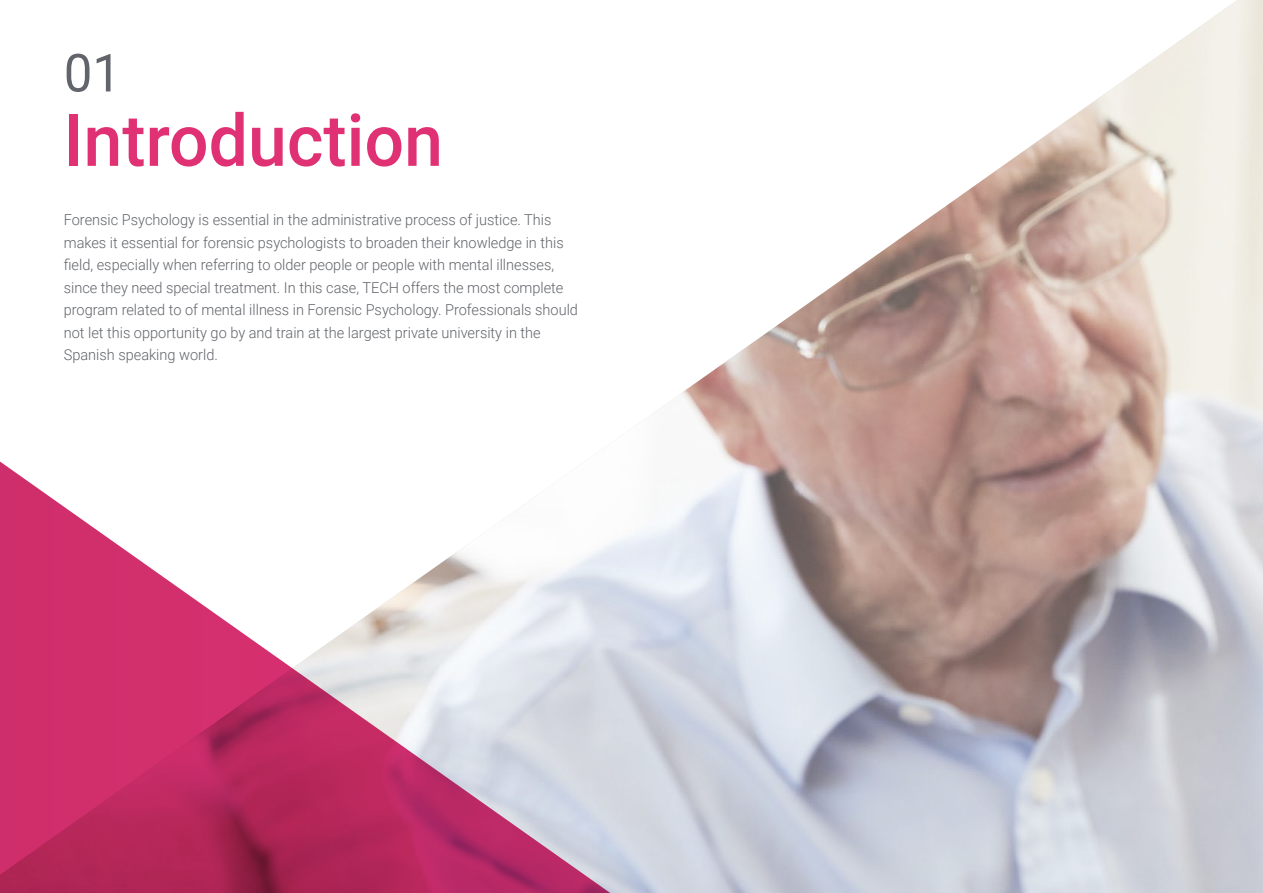
<style>
.page{position:relative;width:1263px;height:893px;background:#fff}
.page>*{position:absolute;margin:0;border:0;box-sizing:border-box;transform-origin:0 0}
.t1{font:500 72px "Roboto";color:#df3174}
.t2{font:52.5px "Roboto";color:#61646a}
.t3{font:300 15px/22.5px "Roboto";color:#61646a}
</style>
<div class="page">
<img style="left:640px;top:0;width:623px;height:893px">
<svg style="left:0;top:461px;width:640px;height:432px"></svg>
<h2 class="t2" style="left:64px;top:36px;width:59px">01</h2>
<h1 class="t1" style="left:64px;top:90px;width:381px">Introduction</h1>
<p class="t3" style="left:64px;top:208px;width:516px">Forensic Psychology is essential in the administrative process of justice. This makes it essential for forensic psychologists to broaden their knowledge in this field, especially when referring to older people or people with mental illnesses, since they need special treatment. In this case, TECH offers the most complete program related to of mental illness in Forensic Psychology. Professionals should not let this opportunity go by and train at the largest private university in the Spanish speaking world.</p>
</div>
